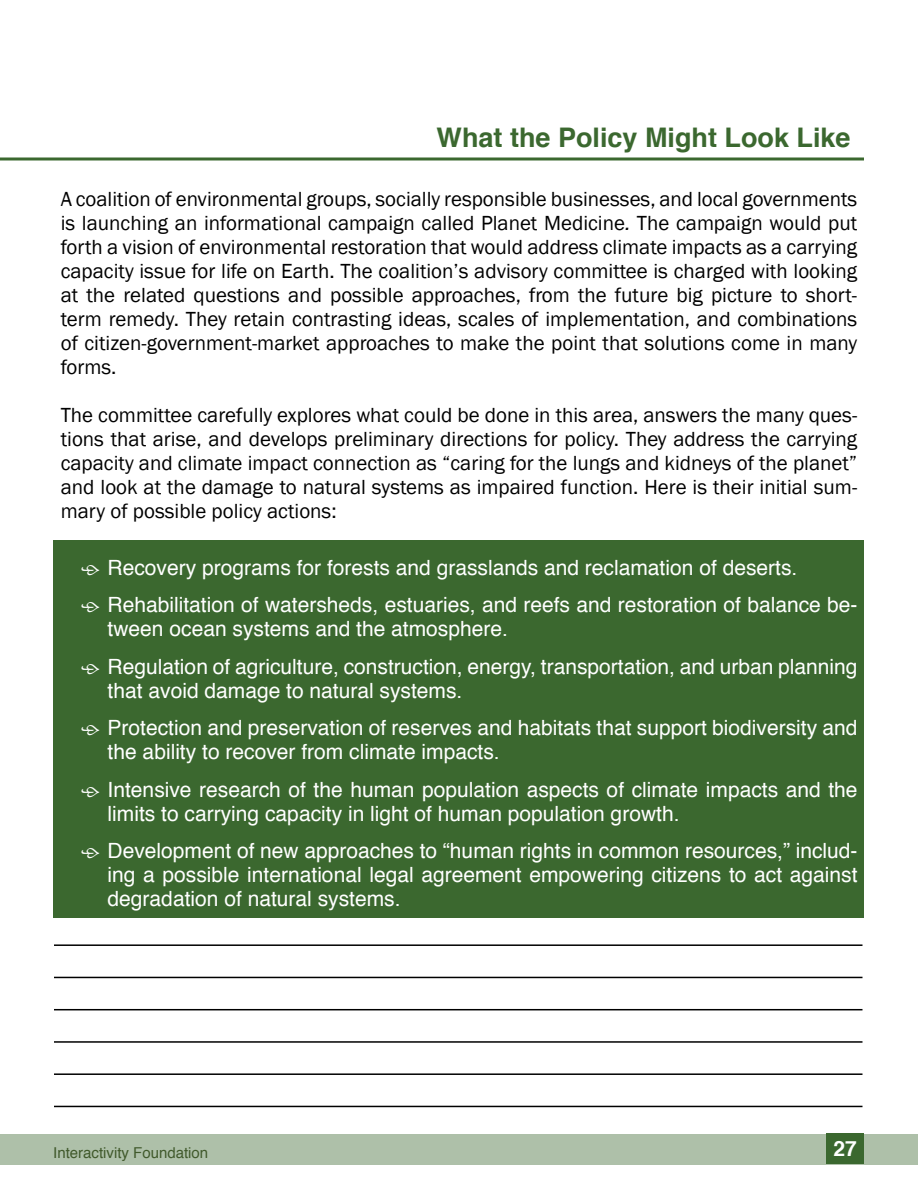
<style>
.page{position:relative;width:918px;height:1188px;background:#fff}
.page>*{position:absolute;margin:0;border:0;box-sizing:border-box;transform-origin:0 0}
.t1{font:700 27px "Helvetica";color:#3b682f}
.t2{font:21px/24px "Franklin Gothic";color:#000;text-align:justify}
.t3{font:21px/37.5px "Helvetica";color:#fff}
.t4{font:700 21px "Helvetica";color:#fff}
.t5{font:15px "Helvetica";color:#415a2c}
.s1{font-style:italic}
</style>
<div class="page">
<hr style="left:0;top:158px;width:864px;height:2px;background:#3b682f">
<hr style="left:54px;top:944px;width:808px;height:2px;background:#000">
<hr style="left:54px;top:977px;width:808px;height:1px;background:#000">
<hr style="left:54px;top:1009px;width:808px;height:1px;background:#000">
<hr style="left:54px;top:1041px;width:808px;height:2px;background:#000">
<hr style="left:54px;top:1073px;width:808px;height:2px;background:#000">
<hr style="left:54px;top:1106px;width:808px;height:1px;background:#000">
<div style="left:0;top:1134px;width:918px;height:31px;background:#aec0a9"></div>
<div style="left:827px;top:1133px;width:37px;height:30px;background:#3b682f"></div>
<div style="left:54px;top:540px;width:810px;height:378px;background:#3b682f"></div>
<p class="t1" style="left:437px;top:126px;width:416px">What the Policy Might Look Like</p>
<p class="t2" style="left:61px;top:186px;width:798px">A coalition of environmental groups, socially responsible businesses, and local governments is launching an informational campaign called Planet Medicine<span class="s1">.</span> The campaign would put forth a vision of environmental restoration that would address climate impacts as a carrying capacity issue for life on Earth. The coalition’s advisory committee is charged with looking at the related questions and possible approaches, from the future big picture to short&shy;term remedy. They retain contrasting ideas, scales of implementation, and combinations of citizen-government-market approaches to make the point that solutions come in many forms.</p>
<p class="t2" style="left:61px;top:402px;width:798px">The committee carefully explores what could be done in this area, answers the many ques&shy;tions that arise, and develops preliminary directions for policy. They address the carrying capacity and climate impact connection as “caring for the lungs and kidneys of the planet” and look at the damage to natural systems as impaired function. Here is their initial sum&shy;mary of possible policy actions:</p>
<p class="t3" style="left:108px;top:550px;width:751px">Recovery programs for forests and grasslands and reclamation of deserts.<br>Rehabilitation of watersheds, estuaries, and reefs and restoration of balance be-</p>
<p class="t3" style="left:108px;top:612px;width:751px">tween ocean systems and the atmosphere.<br>Regulation of agriculture, construction, energy, transportation, and urban planning</p>
<p class="t3" style="left:108px;top:673px;width:751px">that avoid damage to natural systems.<br>Protection and preservation of reserves and habitats that support biodiversity and</p>
<p class="t3" style="left:108px;top:735px;width:751px">the ability to recover from climate impacts.<br>Intensive research of the human population aspects of climate impacts and the</p>
<p class="t3" style="left:108px;top:796px;width:751px">limits to carrying capacity in light of human population growth.<br>Development of new approaches to “human rights in common resources,” includ-</p>
<p class="t3" style="left:108px;top:864px;width:751px;line-height:24px">ing a possible international legal agreement empowering citizens to act against degradation of natural systems.</p>
<p class="t5" style="left:53px;top:1147px;width:157px">Interactivity Foundation</p>
<p class="t4" style="left:834px;top:1140px;width:25px">27</p>
</div>
